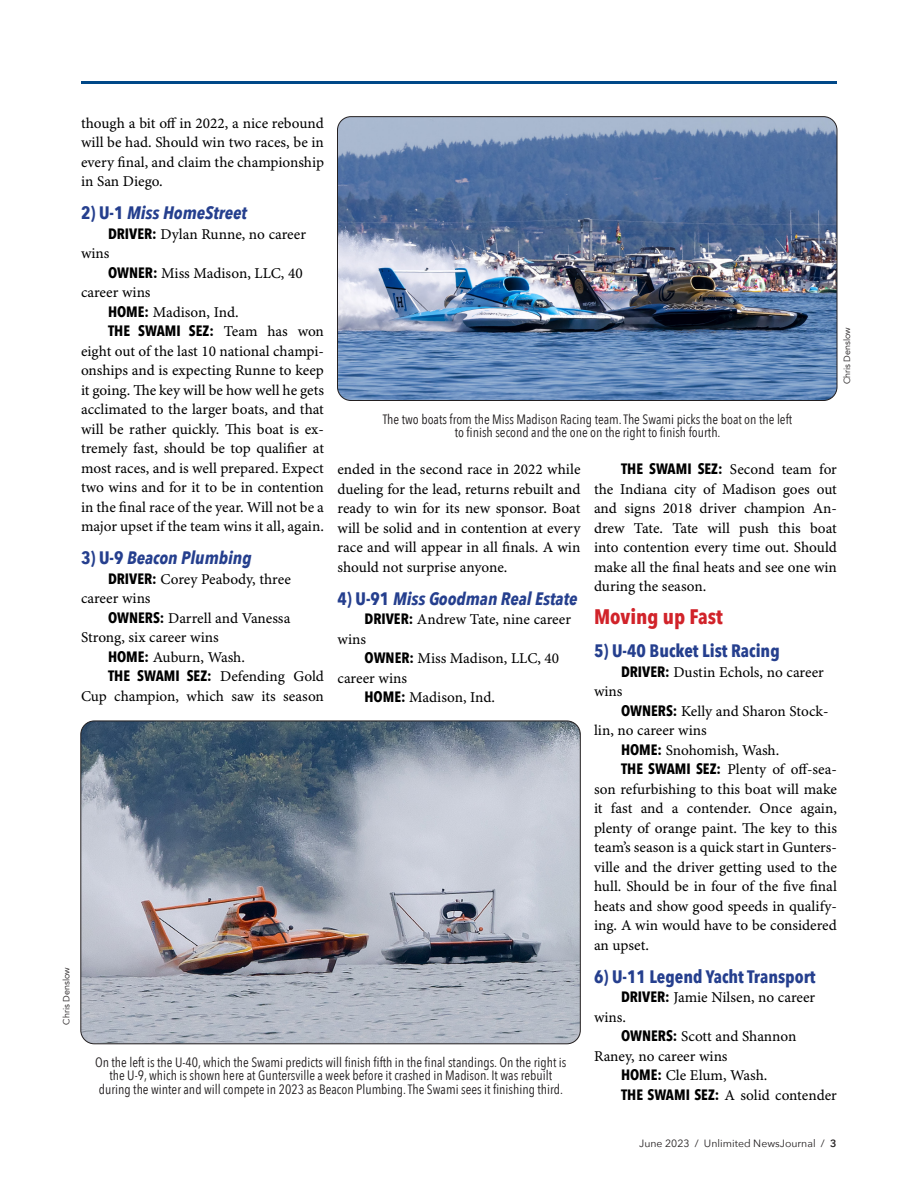
<style>
.page{position:relative;width:918px;height:1188px;background:#fff}
.page>*{position:absolute;margin:0;border:0;box-sizing:border-box;transform-origin:0 0}
.t1{font:700 21px "Avenir Next Condensed";color:#d1232a}
.t2{font:italic 700 18px "Avenir Next Condensed";color:#253f8e}
.t3{font:700 18px "Avenir Next Condensed";color:#253f8e}
.t4{font:15px/19.5px "Minion Pro Capt";letter-spacing:-.005em;color:#000}
.t5{font:13.5px/13.5px "Avenir Next Condensed";color:#231f20;text-align:center}
.t6{font:10.5px "Avenir Next";color:#231f20}
.t7{font:9px "Avenir";color:#231f20}
.s1{font-style:normal}
.s2{font-family:"Avenir Next Condensed";font-weight:700}
.s3{font-weight:600}
</style>
<div class="page">
<hr style="left:81px;top:81px;width:756px;height:3px;background:#004888">
<img style="left:339px;top:117px;width:498px;height:283px">
<div style="left:337px;top:116px;width:500px;height:285px;border:1px solid #231f20;border-radius:14px"></div>
<img style="left:81px;top:721px;width:499px;height:323px">
<p class="t7" style="left:61px;top:1024px;width:59px;rotate:-90deg">Chris Denslow</p>
<p class="t4" style="left:81px;top:114px;width:245px;text-align:justify">though a bit off in 2022, a nice rebound will be had. Should win two races, be in every final, and claim the championship in San Diego.</p>
<p class="t2" style="left:81px;top:202px;width:168px"><span class="s1">2) U-1</span> Miss HomeStreet</p>
<p class="t4" style="left:81px;top:225px;width:227px;text-indent:27px"><span class="s2">DRIVER:</span> Dylan Runne, no career wins</p>
<p class="t4" style="left:81px;top:264px;width:223px;text-indent:27px"><span class="s2">OWNER:</span> Miss Madison, LLC, 40 career wins</p>
<p class="t4" style="left:108px;top:303px;width:132px"><span class="s2">HOME:</span> Madison, Ind.</p>
<p class="t4" style="left:81px;top:322px;width:245px;text-align:justify;text-indent:27px"><span class="s2">THE SWAMI SEZ:</span> Team has won eight out of the last 10 national champi&shy;onships and is expecting Runne to keep it going. The key will be how well he gets acclimated to the larger boats, and that will be rather quickly. This boat is ex&shy;tremely fast, should be top qualifier at most races, and is well prepared. Expect two wins and for it to be in contention in the final race of the year. Will not be a major upset if the team wins it all, again.</p>
<p class="t2" style="left:81px;top:547px;width:172px"><span class="s1">3) U-9</span> Beacon Plumbing</p>
<p class="t4" style="left:81px;top:570px;width:211px;text-indent:27px"><span class="s2">DRIVER:</span> Corey Peabody, three career wins</p>
<p class="t4" style="left:81px;top:609px;width:211px;text-indent:27px"><span class="s2">OWNERS:</span> Darrell and Vanessa<br>Strong, six career wins</p>
<p class="t4" style="left:108px;top:648px;width:139px"><span class="s2">HOME:</span> Auburn, Wash.</p>
<p class="t4" style="left:81px;top:667px;width:244px;text-align:right"><span class="s2">THE SWAMI SEZ:</span> Defending Gold<br>Cup champion, which saw its season</p>
<p class="t7" style="left:842px;top:384px;width:59px;rotate:-90deg">Chris Denslow</p>
<p class="t5" style="left:383px;top:412px;width:411px">The two boats from the Miss Madison Racing team. The Swami picks the boat on the left to finish second and the one on the right to finish fourth.</p>
<p class="t4" style="left:594px;top:460px;width:245px;text-align:justify;text-indent:27px"><span class="s2">THE SWAMI SEZ:</span> Second team for the Indiana city of Madison goes out and signs 2018 driver champion An&shy;drew Tate. Tate will push this boat into contention every time out. Should make all the final heats and see one win during the season.</p>
<p class="t1" style="left:594px;top:604px;width:130px">Moving up Fast</p>
<p class="t3" style="left:594px;top:640px;width:187px">5) U-40 Bucket List Racing</p>
<p class="t4" style="left:594px;top:663px;width:231px;text-indent:27px"><span class="s2">DRIVER:</span> Dustin Echols, no career wins</p>
<p class="t4" style="left:594px;top:702px;width:236px;text-indent:27px"><span class="s2">OWNERS:</span> Kelly and Sharon Stock&shy;lin, no career wins</p>
<p class="t4" style="left:621px;top:741px;width:160px"><span class="s2">HOME:</span> Snohomish, Wash.</p>
<p class="t4" style="left:594px;top:760px;width:245px;text-align:justify;text-indent:27px"><span class="s2">THE SWAMI SEZ:</span> Plenty of off-sea&shy;son refurbishing to this boat will make it fast and a contender. Once again, plenty of orange paint. The key to this team’s season is a quick start in Gunters&shy;ville and the driver getting used to the hull. Should be in four of the five final heats and show good speeds in qualify&shy;ing. A win would have to be considered an upset.</p>
<p class="t3" style="left:594px;top:965px;width:223px">6) U-11 Legend Yacht Transport</p>
<p class="t4" style="left:594px;top:988px;width:223px;text-indent:27px"><span class="s2">DRIVER:</span> Jamie Nilsen, no career wins.</p>
<p class="t4" style="left:594px;top:1027px;width:204px;text-indent:27px"><span class="s2">OWNERS:</span> Scott and Shannon<br>Raney, no career wins</p>
<p class="t4" style="left:621px;top:1066px;width:148px"><span class="s2">HOME:</span> Cle Elum, Wash.</p>
<p class="t4" style="left:621px;top:1086px;width:217px"><span class="s2">THE SWAMI SEZ:</span> A solid contender</p>
<p class="t4" style="left:338px;top:460px;width:245px;text-align:justify">ended in the second race in 2022 while dueling for the lead, returns rebuilt and ready to win for its new sponsor. Boat will be solid and in contention at every race and will appear in all finals. A win should not surprise anyone.</p>
<p class="t2" style="left:338px;top:587px;width:242px"><span class="s1">4) U-91</span> Miss Goodman Real Estate</p>
<p class="t4" style="left:338px;top:610px;width:235px;text-indent:27px"><span class="s2">DRIVER:</span> Andrew Tate, nine career wins</p>
<p class="t4" style="left:338px;top:649px;width:223px;text-indent:27px"><span class="s2">OWNER:</span> Miss Madison, LLC, 40 career wins</p>
<p class="t4" style="left:364px;top:688px;width:132px"><span class="s2">HOME:</span> Madison, Ind.</p>
<p class="t5" style="left:95px;top:1054px;width:473px">On the left is the U-40, which the Swami predicts will finish fifth in the final standings. On the right is the U-9, which is shown here at Guntersville a week before it crashed in Madison. It was rebuilt during the winter and will compete in 2023 as Beacon Plumbing. The Swami sees it finishing third.</p>
<p class="t6" style="left:639px;top:1134px;width:199px">June 2023 / Unlimited NewsJournal / <span class="s3">3</span></p>
</div>
